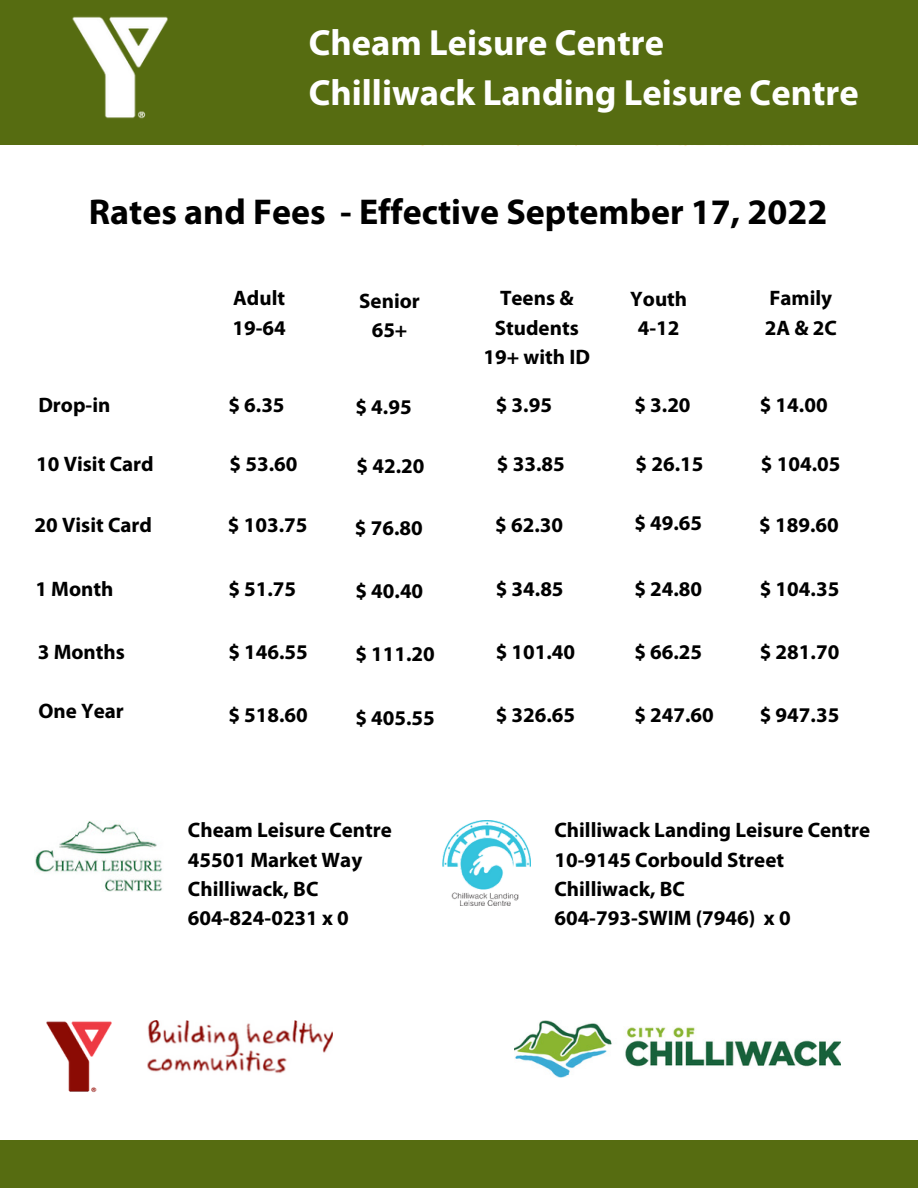
<style>
.page{position:relative;width:918px;height:1188px;background:#fff}
.page>*{position:absolute;margin:0;border:0;box-sizing:border-box;transform-origin:0 0}
.t1{font:700 36.6px/50.7px "Myriad Pro";color:#fff}
.t2{font:700 36px "Myriad Pro";color:#000}
.t3{font:700 21px/29.2px "Myriad Pro";color:#000}
</style>
<div class="page">
<img style="left:0;top:144px;width:918px;height:2px">
<div style="left:0;top:1140px;width:918px;height:48px;background:#566c11"></div>
<div style="left:0;top:0;width:918px;height:144px;background:#566c11"></div>
<img style="left:514px;top:1021px;width:327px;height:57px">
<img style="left:46px;top:1021px;width:66px;height:72px">
<img style="left:147px;top:1021px;width:186px;height:52px">
<img style="left:67px;top:15px;width:106px;height:105px">
<img style="left:35px;top:821px;width:127px;height:70px">
<img style="left:443px;top:820px;width:88px;height:86px">
<h1 class="t1" style="left:309px;top:20px;width:551px">Cheam Leisure Centre<br>Chilliwack Landing Leisure Centre</h1>
<h2 class="t2" style="left:89px;top:197px;width:740px">Rates and Fees - Effective September 17, 2022</h2>
<p class="t3" style="left:233px;top:285px;width:55px">Adult<br>19-64</p>
<p class="t3" style="left:359px;top:288px;width:62px;text-align:center">Senior<br>65+</p>
<p class="t3" style="left:484px;top:285px;width:108px;text-align:center">Teens &amp;<br>Students<br>19+ with ID</p>
<p class="t3" style="left:630px;top:286px;width:59px;text-align:center">Youth<br>4-12</p>
<p class="t3" style="left:765px;top:285px;width:74px">Family<br>2A&amp;2C</p>
<p class="t3" style="left:355px;top:395px;width:58px">$ 4.95</p>
<p class="t3" style="left:496px;top:392px;width:58px">$ 3.95</p>
<p class="t3" style="left:634px;top:392px;width:58px">$ 3.20</p>
<p class="t3" style="left:760px;top:392px;width:69px">$ 14.00</p>
<p class="t3" style="left:230px;top:451px;width:69px">$ 53.60</p>
<p class="t3" style="left:357px;top:453px;width:69px">$ 42.20</p>
<p class="t3" style="left:497px;top:451px;width:69px">$ 33.85</p>
<p class="t3" style="left:635px;top:451px;width:69px">$ 26.15</p>
<p class="t3" style="left:761px;top:451px;width:81px">$ 104.05</p>
<p class="t3" style="left:38px;top:392px;width:74px">Drop-in</p>
<p class="t3" style="left:228px;top:392px;width:58px">$ 6.35</p>
<p class="t3" style="left:36px;top:451px;width:119px">10 Visit Card</p>
<p class="t3" style="left:35px;top:512px;width:119px">20 Visit Card</p>
<p class="t3" style="left:228px;top:512px;width:81px">$ 103.75</p>
<p class="t3" style="left:355px;top:515px;width:69px">$ 76.80</p>
<p class="t3" style="left:495px;top:512px;width:69px">$ 62.30</p>
<p class="t3" style="left:634px;top:510px;width:69px">$ 49.65</p>
<p class="t3" style="left:759px;top:512px;width:81px">$ 189.60</p>
<p class="t3" style="left:35px;top:576px;width:80px">1 Month</p>
<p class="t3" style="left:228px;top:576px;width:69px">$ 51.75</p>
<p class="t3" style="left:355px;top:578px;width:69px">$ 40.40</p>
<p class="t3" style="left:496px;top:576px;width:69px">$ 34.85</p>
<p class="t3" style="left:634px;top:576px;width:69px">$ 24.80</p>
<p class="t3" style="left:760px;top:576px;width:81px">$ 104.35</p>
<p class="t3" style="left:38px;top:639px;width:89px">3 Months</p>
<p class="t3" style="left:228px;top:639px;width:81px">$ 146.55</p>
<p class="t3" style="left:355px;top:642px;width:81px">$ 111.20</p>
<p class="t3" style="left:496px;top:639px;width:81px">$ 101.40</p>
<p class="t3" style="left:634px;top:639px;width:69px">$ 66.25</p>
<p class="t3" style="left:760px;top:639px;width:81px">$ 281.70</p>
<p class="t3" style="left:38px;top:698px;width:87px">One Year</p>
<p class="t3" style="left:228px;top:702px;width:81px">$ 518.60</p>
<p class="t3" style="left:355px;top:705px;width:81px">$ 405.55</p>
<p class="t3" style="left:496px;top:702px;width:81px">$ 326.65</p>
<p class="t3" style="left:634px;top:702px;width:81px">$ 247.60</p>
<p class="t3" style="left:760px;top:702px;width:81px">$ 947.35</p>
<p class="t3" style="left:188px;top:817px;width:206px">Cheam Leisure Centre<br>45501 Market Way<br>Chilliwack, BC<br>604-824-0231 x 0</p>
<p class="t3" style="left:554px;top:817px;width:317px">Chilliwack Landing Leisure Centre<br>10-9145 Corbould Street<br>Chilliwack, BC<br>604-793-SWIM (7946) x 0</p>
</div>
